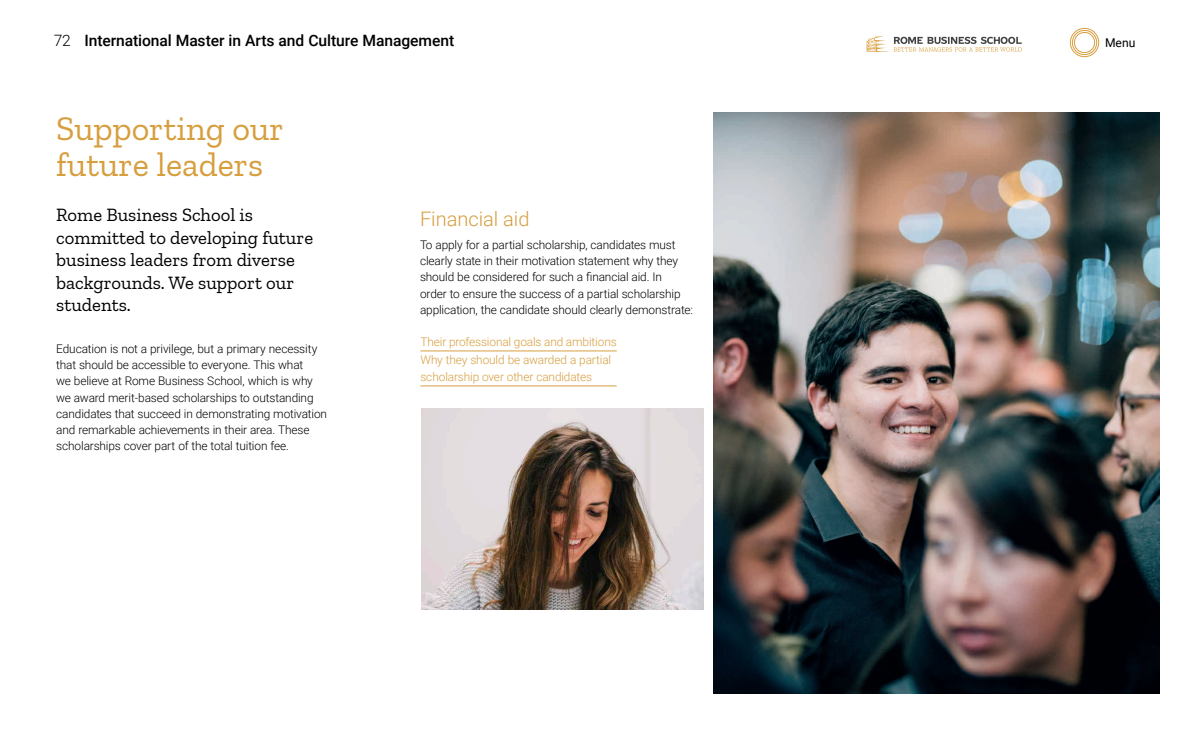
<style>
.page{position:relative;width:1200px;height:750px;background:#fff}
.page>*{position:absolute;margin:0;border:0;box-sizing:border-box;transform-origin:0 0}
.Titular_Seccion_Dora{font:34.38px/36.9px "Zilla Slab";color:#d79e3e}
.Subtitular_Dorado{font:300 20px "Roboto";color:#d79e3e}
.Destacado_1_Zilla_Ne{font:18.75px/22.5px "Zilla Slab";color:#000}
.t1{font:500 15.62px "Roboto";letter-spacing:-.005em;color:#000}
.t2{font:12.12px "Roboto";color:#000}
.Texto_Descripciones{font:300 11.88px/16.2px "Roboto";letter-spacing:-.01em;color:#000}
.Texto_Descripciones-2{font:300 11.88px/17.5px "Roboto";letter-spacing:-.01em;color:#d79e3e}
.s1{font-weight:300}
</style>
<div class="page">
<div style="left:1070px;top:28px;width:29px;height:29px;border:1px solid #d79e3e;border-radius:50%"></div>
<div style="left:1072px;top:30px;width:25px;height:25px;border:1px solid #d79e3e;border-radius:50%"></div>
<div style="left:1074px;top:32px;width:21px;height:21px;border:1px solid #d79e3e;border-radius:50%"></div>
<svg style="left:866px;top:36px;width:156px;height:16px"></svg>
<img style="left:714px;top:112px;width:446px;height:582px">
<img style="left:422px;top:409px;width:282px;height:200px">
<hr style="left:420px;top:351px;width:197px;height:1px;background:#d79e3e">
<hr style="left:420px;top:386px;width:197px;height:1px;background:#d79e3e">
<h3 class="t1" style="left:54px;top:30px;width:402px"><span class="s1">72</span> International Master in Arts and Culture Management</h3>
<p class="t2" style="left:1105px;top:34px;width:32px">Menu</p>
<p class="Titular_Seccion_Dora" style="left:56px;top:110px;width:229px">Supporting our future leaders</p>
<p class="Destacado_1_Zilla_Ne" style="left:56px;top:204px;width:258px">Rome Business School is committed to developing future business leaders from diverse backgrounds. We support our students.</p>
<p class="Texto_Descripciones" style="left:56px;top:340px;width:272px">Education is not a privilege, but a primary necessity that should be accessible to everyone. This what<br>we believe at Rome Business School, which is why we award merit-based scholarships to outstanding candidates that succeed in demonstrating motivation and remarkable achievements in their area. These scholarships cover part of the total tuition fee.</p>
<p class="Subtitular_Dorado" style="left:420px;top:205px;width:111px">Financial aid</p>
<p class="Texto_Descripciones" style="left:420px;top:236px;width:274px">To apply for a partial scholarship, candidates must clearly state in their motivation statement why they should be considered for such a financial aid. In<br>order to ensure the success of a partial scholarship application, the candidate should clearly demonstrate:</p>
<p class="Texto_Descripciones-2" style="left:420px;top:333px;width:198px">Their professional goals and ambitions</p>
<p class="Texto_Descripciones-2" style="left:420px;top:350px;width:192px">Why they should be awarded a partial scholarship over other candidates</p>
</div>
